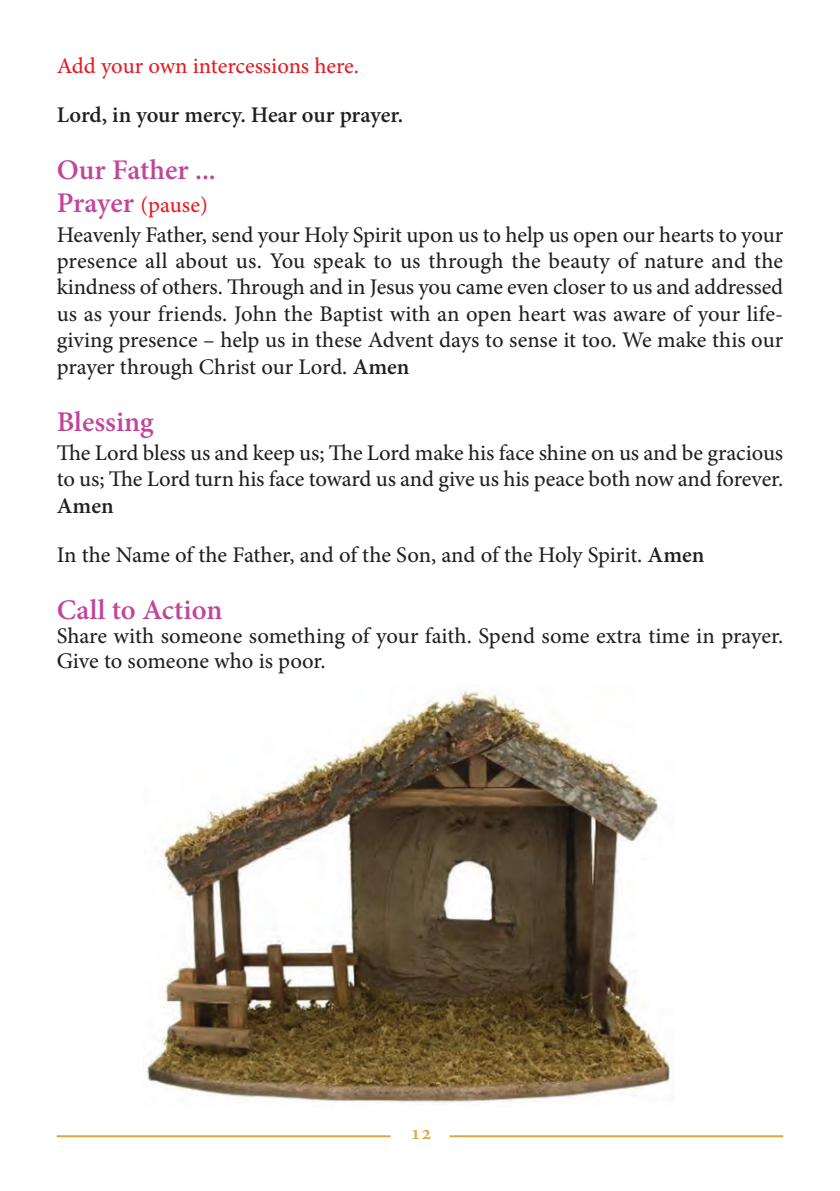
<style>
.page{position:relative;width:840px;height:1191px;background:#fff}
.page>*{position:absolute;margin:0;border:0;box-sizing:border-box;transform-origin:0 0}
.t1{font:700 28px "Adobe Hebrew";color:#c1469a}
.t2{font:22px/26.4px "Adobe Hebrew";letter-spacing:-.005em;color:#231f20}
.t3{font:700 22px "Adobe Hebrew";letter-spacing:-.005em;color:#231f20}
.t4{font:22px "Adobe Hebrew";color:#e51b21}
.t5{font:700 20px "Adobe Hebrew";color:#dbaa3f}
.s1{font-weight:700;font-size:28px;color:#c1469a}
.s2{color:#e51b21}
.s3{font-weight:700}
</style>
<div class="page">
<img style="left:144px;top:690px;width:529px;height:413px">
<hr style="left:57px;top:1135px;width:333px;height:2px;background:#dbaa3f">
<hr style="left:449px;top:1135px;width:333px;height:2px;background:#dbaa3f">
<p class="t4" style="left:57px;top:57px;width:303px">add your own intercessions here.</p>
<p class="t3" style="left:57px;top:106px;width:348px">Lord, in your mercy. Hear our prayer.</p>
<p class="t1" style="left:57px;top:159px;width:161px">Our Father ...</p>
<p class="t2" style="left:57px;top:193px;width:727px;line-height:29.2px"><span class="s1">Prayer</span> <span class="s2">(pause)<br></span>Heavenly father, send your Holy spirit upon us to help us open our hearts to your</p>
<p class="t2" style="left:57px;top:250px;width:727px;text-align:justify">presence all about us. you speak to us through the beauty of nature and the kindness of others. Through and in Jesus you came even closer to us and addressed us as your friends. John the Baptist with an open heart was aware of your life&shy;giving presence – help us in these advent days to sense it too. We make this our prayer through christ our Lord. <span class="s3">Amen</span></p>
<p class="t1" style="left:57px;top:411px;width:98px">Blessing</p>
<p class="t2" style="left:57px;top:442px;width:727px">The Lord bless us and keep us; The Lord make his face shine on us and be gracious to us; The Lord turn his face toward us and give us his peace both now and forever.</p>
<p class="t3" style="left:57px;top:497px;width:58px">Amen</p>
<p class="t2" style="left:57px;top:543px;width:649px">In the name of the father, and of the son, and of the Holy spirit. <span class="s3">Amen</span></p>
<p class="t1" style="left:57px;top:599px;width:167px">Call to Action</p>
<p class="t2" style="left:57px;top:626px;width:727px;line-height:24.4px">share with someone something of your faith. spend some extra time in prayer.<br>Give to someone who is poor.</p>
<p class="t5" style="left:410px;top:1125px;width:22px">12</p>
</div>
